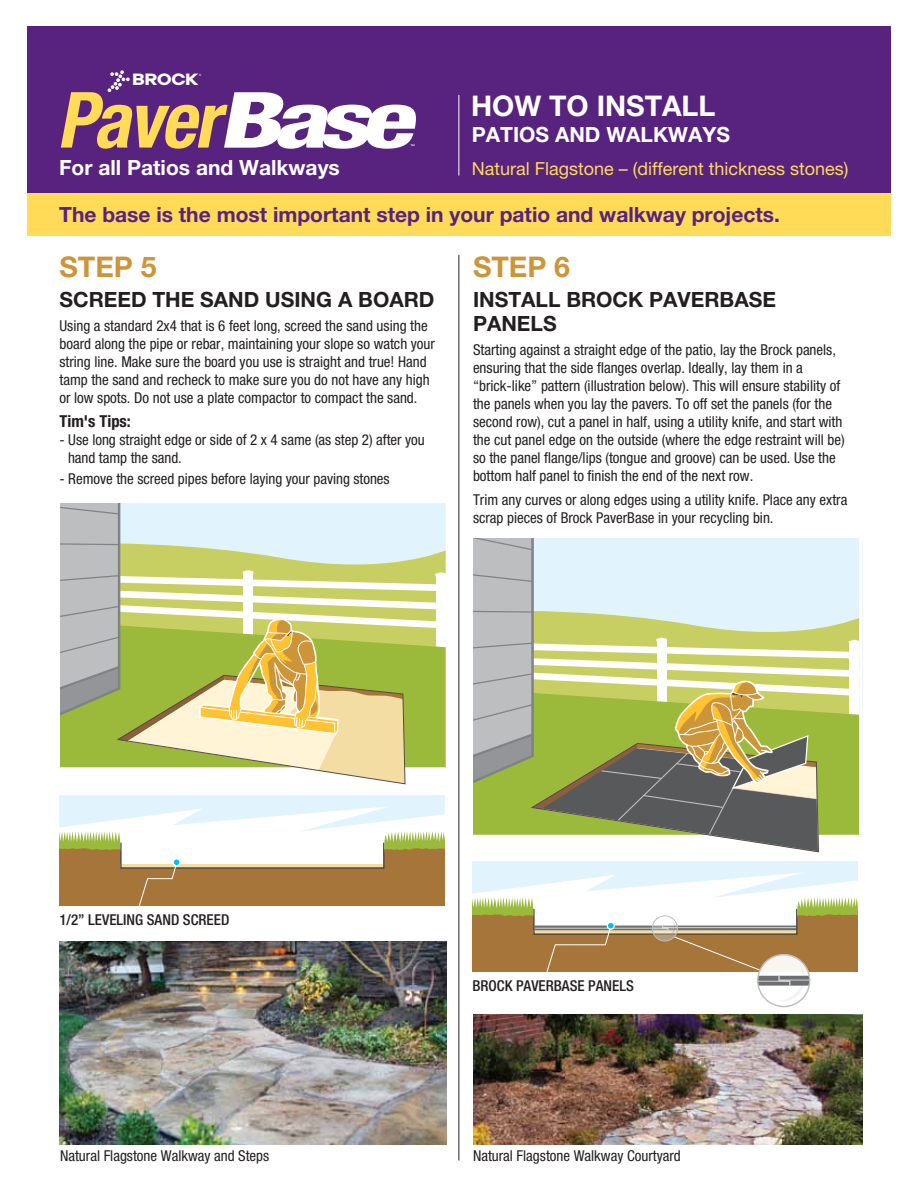
<style>
.page{position:relative;width:918px;height:1188px;background:#fff}
.page>*{position:absolute;margin:0;border:0;box-sizing:border-box;transform-origin:0 0}
.t1{font:italic 700 condensed 77.55px "Helvetica Neue";color:#ffdb57}
.t2{font:700 28.5px "Helvetica Neue LT Std";color:#fff}
.t3{font:700 28.5px "Helvetica Neue LT Std";color:#cc9539}
.t4{font:700 21px "Helvetica Neue LT Std";color:#57237f}
.t5{font:700 21px/24px "Helvetica Neue LT Std";color:#231f20}
.t6{font:700 21px "Helvetica Neue LT Std";color:#fff}
.t7{font:18px "Helvetica Neue LT Std";color:#ffdb57}
.t8{font:700 condensed 16.5px "Helvetica Neue LT Std";color:#231f20}
.t9{font:16.35px "Soin Sans Pro Headline";color:#fff;scale:1.17 1}
.t10{font:condensed 15px/18px "Helvetica Neue LT Std";color:#231f20}
.t11{font:500 condensed 15px "Helvetica Neue LT Std";color:#231f20}
.t12{font:3px "Soin Sans Pro";color:#fff}
.s1{font-weight:800;color:#fff}
</style>
<div class="page">
<div style="left:27px;top:98px;width:863px;height:137px;background:#ffdb57"></div>
<div style="left:27px;top:26px;width:863px;height:167px;background:#57237f"></div>
<svg style="left:108px;top:70px;width:22px;height:22px"></svg>
<hr style="left:459px;top:255px;width:1px;height:905px;background:#231f20">
<svg style="left:473px;top:538px;width:386px;height:315px;background:#bac49a"></svg>
<svg style="left:60px;top:504px;width:387px;height:281px;background:#ced399"></svg>
<hr style="left:446px;top:504px;width:3px;height:263px;background:#fff">
<div style="left:60px;top:796px;width:385px;height:91px;background:#e1f4fd"></div>
<svg style="left:60px;top:806px;width:385px;height:100px;background:#cebc9d"></svg>
<div style="left:473px;top:862px;width:385px;height:91px;background:#e1f4fd"></div>
<svg style="left:473px;top:872px;width:385px;height:129px"></svg>
<img style="left:473px;top:1015px;width:389px;height:129px">
<img style="left:59px;top:941px;width:387px;height:203px">
<hr style="left:459px;top:95px;width:1px;height:80px;background:#fff">
<p class="t9" style="left:133px;top:65px;width:58px">BROCK</p>
<p class="t12" style="left:199px;top:73px;width:4px">®</p>
<h1 class="t1" style="left:57px;top:73px;width:375px">Paver<span class="s1">Base</span></h1>
<h3 class="t6" style="left:59px;top:155px;width:282px">For all Patios and Walkways</h3>
<h2 class="t2" style="left:471px;top:88px;width:246px">HOW TO INSTALL</h2>
<h3 class="t6" style="left:472px;top:122px;width:260px">PATIOS AND WALKWAYS</h3>
<p class="t7" style="left:472px;top:158px;width:378px">Natural Flagstone – (different thickness stones)</p>
<h3 class="t4" style="left:59px;top:201px;width:722px">The base is the most important step in your patio and walkway projects.</h3>
<h2 class="t3" style="left:59px;top:249px;width:99px">STEP 5</h2>
<h3 class="t5" style="left:59px;top:287px;width:376px">SCREED THE SAND USING A BOARD</h3>
<p class="t10" style="left:59px;top:316px;width:377px">Using a standard 2x4 that is 6 feet long, screed the sand using the board along the pipe or rebar, maintaining your slope so watch your string line. Make sure the board you use is straight and true! Hand tamp the sand and recheck to make sure you do not have any high or low spots. Do not use a plate compactor to compact the sand.</p>
<p class="t8" style="left:59px;top:411px;width:73px">Tim's Tips:</p>
<p class="t10" style="left:68px;top:430px;width:358px;text-indent:-9px">- Use long straight edge or side of 2 x 4 same (as step 2) after you hand tamp the sand.</p>
<p class="t10" style="left:59px;top:469px;width:332px">- Remove the screed pipes before laying your paving stones</p>
<h2 class="t3" style="left:473px;top:249px;width:99px">STEP 6</h2>
<h3 class="t5" style="left:473px;top:287px;width:304px">INSTALL BROCK PAVERBASE<br>PANELS</h3>
<p class="t10" style="left:473px;top:340px;width:373px">Starting against a straight edge of the patio, lay the Brock panels, ensuring that the side flanges overlap. Ideally, lay them in a “brick-like” pattern (illustration below). This will ensure stability of the panels when you lay the pavers. To off set the panels (for the second row), cut a panel in half, using a utility knife, and start with the cut panel edge on the outside (where the edge restraint will be) so the panel flange/lips (tongue and groove) can be used. Use the bottom half panel to finish the end of the next row.</p>
<p class="t10" style="left:473px;top:490px;width:376px">Trim any curves or along edges using a utility knife. Place any extra scrap pieces of Brock PaverBase in your recycling bin.</p>
<p class="t11" style="left:59px;top:910px;width:171px">1/2” LEVELING SAND SCREED</p>
<p class="t11" style="left:472px;top:977px;width:163px">BROCK PAVERBASE PANELS</p>
<p class="t10" style="left:60px;top:1146px;width:211px">Natural Flagstone Walkway and Steps</p>
<p class="t10" style="left:473px;top:1146px;width:209px">Natural Flagstone Walkway Courtyard</p>
</div>
